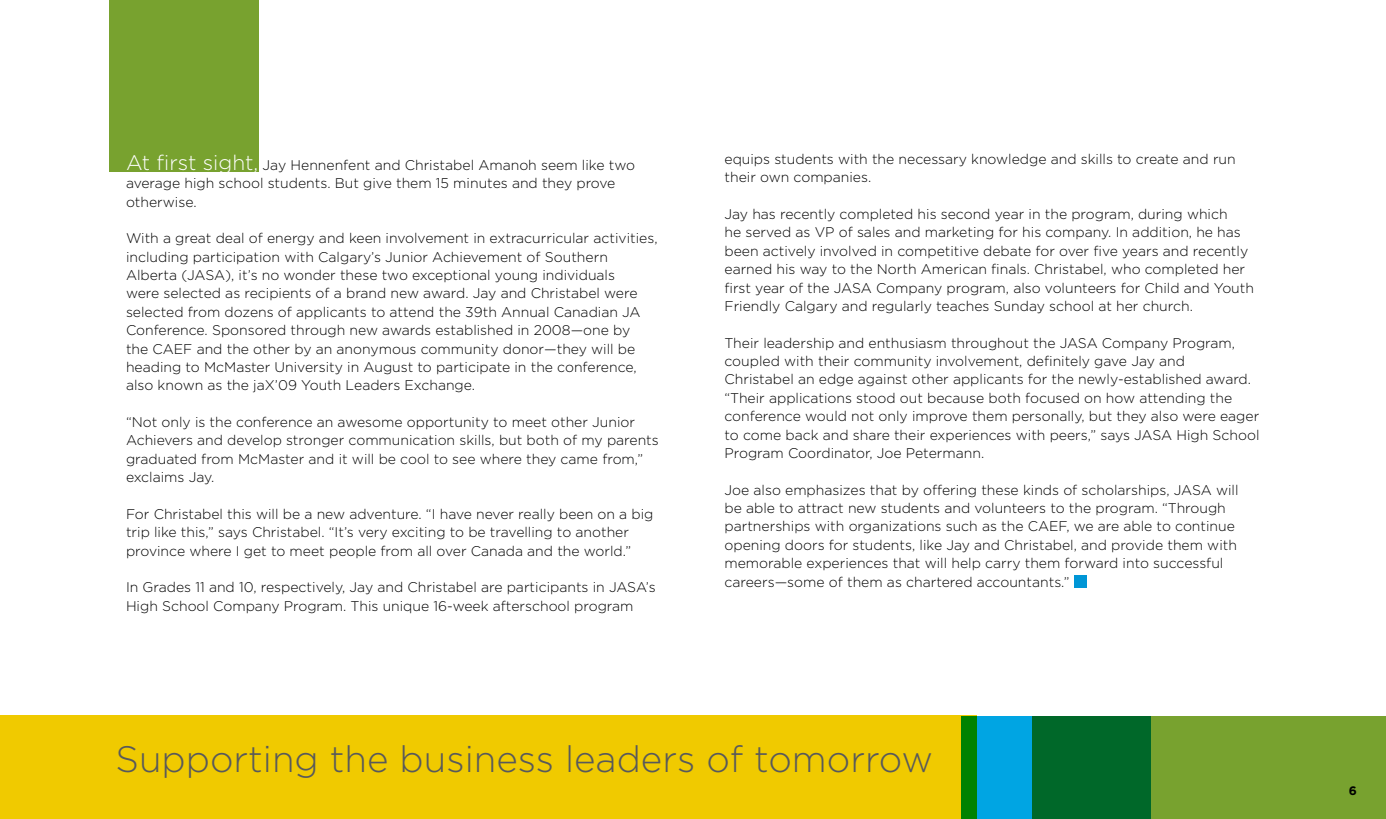
<style>
.page{position:relative;width:1386px;height:819px;background:#fff}
.page>*{position:absolute;margin:0;border:0;box-sizing:border-box;transform-origin:0 0}
.t1{font:300 36.75px "Gotham";color:#58595b}
.t2{font:300 14px/18.4px "Gotham";color:#000}
.t3{font:700 12.25px "Gotham";color:#000}
.s1{font-size:21px;color:#fff}
</style>
<div class="page">
<div style="left:0;top:716px;width:976px;height:103px;background:#f0ca00"></div>
<svg style="left:961px;top:717px;width:71px;height:102px;background:#009daf"></svg>
<svg style="left:1032px;top:717px;width:354px;height:102px;background:#4f8e2c"></svg>
<div style="left:109px;top:0;width:150px;height:172px;background:#78a22f"></div>
<div style="left:1074px;top:575px;width:13px;height:13px;background:#0096d6"></div>
<p class="t2" style="left:126px;top:155px;width:511px"><span class="s1">At first sight,</span> Jay Hennenfent and Christabel Amanoh seem like two average high school students. But give them 15 minutes and they prove otherwise.</p>
<p class="t2" style="left:126px;top:229px;width:533px">With a great deal of energy and keen involvement in extracurricular activities, including participation with Calgary’s Junior Achievement of Southern Alberta (JASA), it’s no wonder these two exceptional young individuals<br>were selected as recipients of a brand new award. Jay and Christabel were selected from dozens of applicants to attend the 39th Annual Canadian JA Conference. Sponsored through new awards established in 2008—one by<br>the CAEF and the other by an anonymous community donor—they will be heading to McMaster University in August to participate in the conference, also known as the jaX’09 Youth Leaders Exchange.</p>
<p class="t2" style="left:126px;top:413px;width:534px">“Not only is the conference an awesome opportunity to meet other Junior Achievers and develop stronger communication skills, but both of my parents graduated from McMaster and it will be cool to see where they came from,” exclaims Jay.</p>
<p class="t2" style="left:126px;top:505px;width:529px">For Christabel this will be a new adventure. “I have never really been on a big trip like this,” says Christabel. “It’s very exciting to be travelling to another province where I get to meet people from all over Canada and the world.”</p>
<p class="t2" style="left:126px;top:578px;width:531px">In Grades 11 and 10, respectively, Jay and Christabel are participants in JASA’s<br>High School Company Program. This unique 16-week afterschool program</p>
<p class="t2" style="left:724px;top:150px;width:513px">equips students with the necessary knowledge and skills to create and run their own companies.</p>
<p class="t2" style="left:724px;top:205px;width:531px">Jay has recently completed his second year in the program, during which<br>he served as VP of sales and marketing for his company. In addition, he has been actively involved in competitive debate for over five years and recently earned his way to the North American finals. Christabel, who completed her first year of the JASA Company program, also volunteers for Child and Youth Friendly Calgary and regularly teaches Sunday school at her church.</p>
<p class="t2" style="left:724px;top:333px;width:537px">Their leadership and enthusiasm throughout the JASA Company Program, coupled with their community involvement, definitely gave Jay and<br>Christabel an edge against other applicants for the newly-established award. “Their applications stood out because both focused on how attending the conference would not only improve them personally, but they also were eager to come back and share their experiences with peers,” says JASA High School Program Coordinator, Joe Petermann.</p>
<p class="t2" style="left:724px;top:480px;width:516px">Joe also emphasizes that by offering these kinds of scholarships, JASA will be able to attract new students and volunteers to the program. “Through partnerships with organizations such as the CAEF, we are able to continue opening doors for students, like Jay and Christabel, and provide them with memorable experiences that will help carry them forward into successful careers—some of them as chartered accountants.”</p>
<h1 class="t1" style="left:116px;top:739px;width:819px">Supporting the business leaders of tomorrow</h1>
<p class="t3" style="left:1349px;top:783px;width:10px">6</p>
</div>
